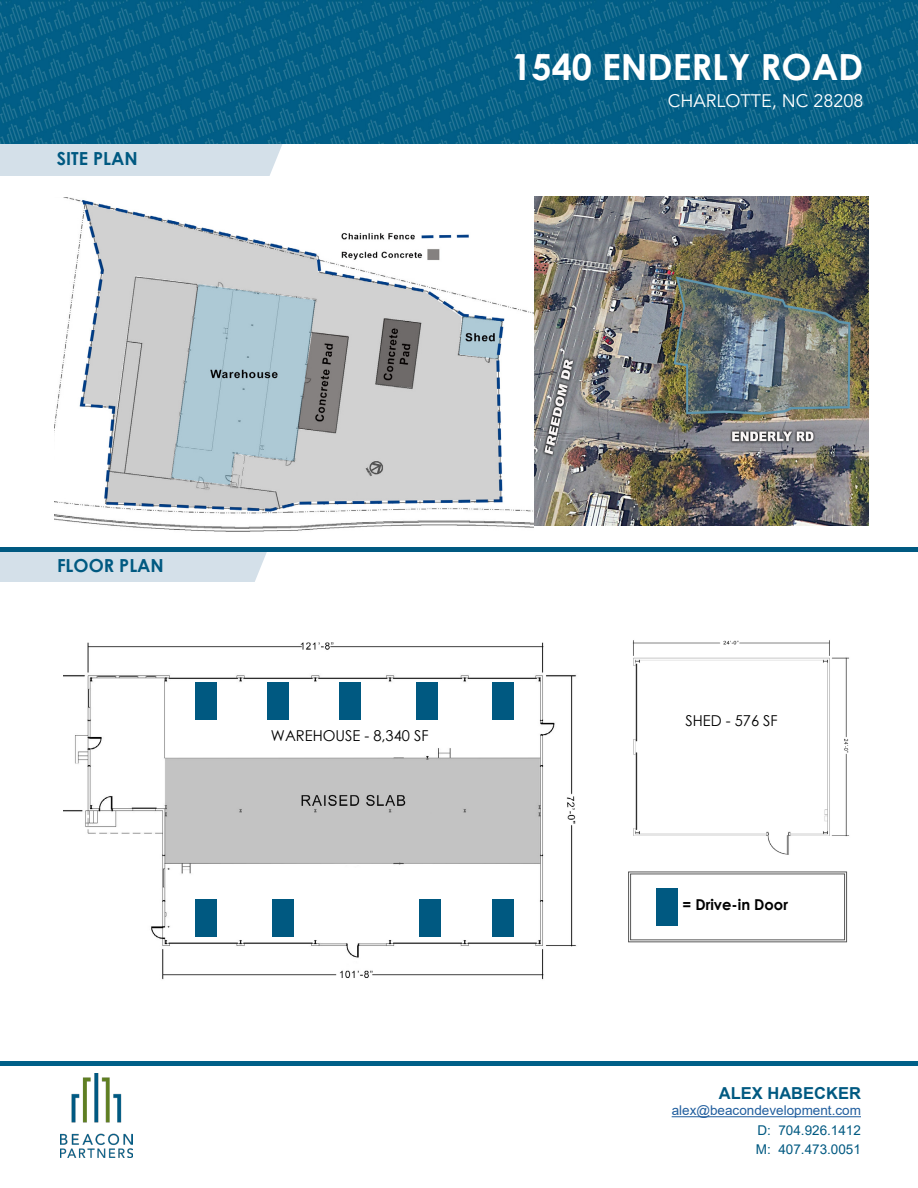
<style>
.page{position:relative;width:918px;height:1188px;background:#fff}
.page>*{position:absolute;margin:0;border:0;box-sizing:border-box;transform-origin:0 0}
.t1{font:700 36px "Century Gothic";color:#fff}
.t2{font:700 18px "Century Gothic";color:#005981}
.t3{font:18px "Avenir LT Std";color:#fff}
.t4{font:700 16.5px "Arial";color:#005981}
.t5{font:15px "Century Gothic";color:#000}
.t6{font:700 15px "Century Gothic";color:#000}
.t7{font:13.5px/19.5px "Arial";color:#005981}
.t8{font:13.5px "Arial";color:#215e9e}
</style>
<div class="page">
<div style="left:0;top:130px;width:292px;height:46px;background:#d4e0e9"></div>
<svg style="left:270px;top:144px;width:22px;height:32px"></svg>
<div style="left:0;top:552px;width:293px;height:30px;background:#d4e0e9"></div>
<svg style="left:255px;top:552px;width:38px;height:30px"></svg>
<img style="left:534px;top:196px;width:335px;height:330px">
<div style="left:0;top:547px;width:918px;height:5px;background:#005981"></div>
<img style="left:54px;top:197px;width:480px;height:335px">
<img style="left:632px;top:640px;width:217px;height:215px">
<img style="left:0;top:0;width:918px;height:144px">
<img style="left:60px;top:1073px;width:73px;height:85px">
<hr style="left:672px;top:1116px;width:189px;height:1px;background:#215e9e">
<div style="left:0;top:1061px;width:918px;height:5px;background:#006088"></div>
<img style="left:63px;top:642px;width:514px;height:338px">
<div style="left:196px;top:682px;width:21px;height:38px;background:#005981"></div>
<div style="left:416px;top:682px;width:21px;height:38px;background:#005981"></div>
<div style="left:339px;top:682px;width:22px;height:38px;background:#005981"></div>
<div style="left:267px;top:682px;width:22px;height:38px;background:#005981"></div>
<div style="left:493px;top:682px;width:21px;height:38px;background:#005981"></div>
<div style="left:493px;top:899px;width:21px;height:38px;background:#005981"></div>
<div style="left:419px;top:899px;width:22px;height:38px;background:#005981"></div>
<div style="left:272px;top:899px;width:21px;height:38px;background:#005981"></div>
<div style="left:196px;top:899px;width:21px;height:38px;background:#005981"></div>
<svg style="left:628px;top:871px;width:220px;height:72px"></svg>
<h2 class="t2" style="left:57px;top:145px;width:83px">SITE PLAN</h2>
<h1 class="t1" style="left:511px;top:39px;width:354px">1540 ENDERLY ROAD</h1>
<h2 class="t3" style="left:668px;top:90px;width:197px">CHARLOTTE, NC 28208</h2>
<h2 class="t2" style="left:57px;top:552px;width:108px">FLOOR PLAN</h2>
<p class="t5" style="left:271px;top:725px;width:159px">WAREHOUSE - 8,340 SF</p>
<p class="t5" style="left:686px;top:710px;width:94px">SHED - 576 SF</p>
<p class="t6" style="left:683px;top:893px;width:107px">= Drive-in Door</p>
<p class="t4" style="left:719px;top:1081px;width:144px">ALEX HABECKER</p>
<p class="t8" style="left:672px;top:1101px;width:191px">alex@beacondevelopment.com</p>
<p class="t7" style="left:756px;top:1120px;width:107px">D: 704.926.1412<br>M: 407.473.0051</p>
</div>
